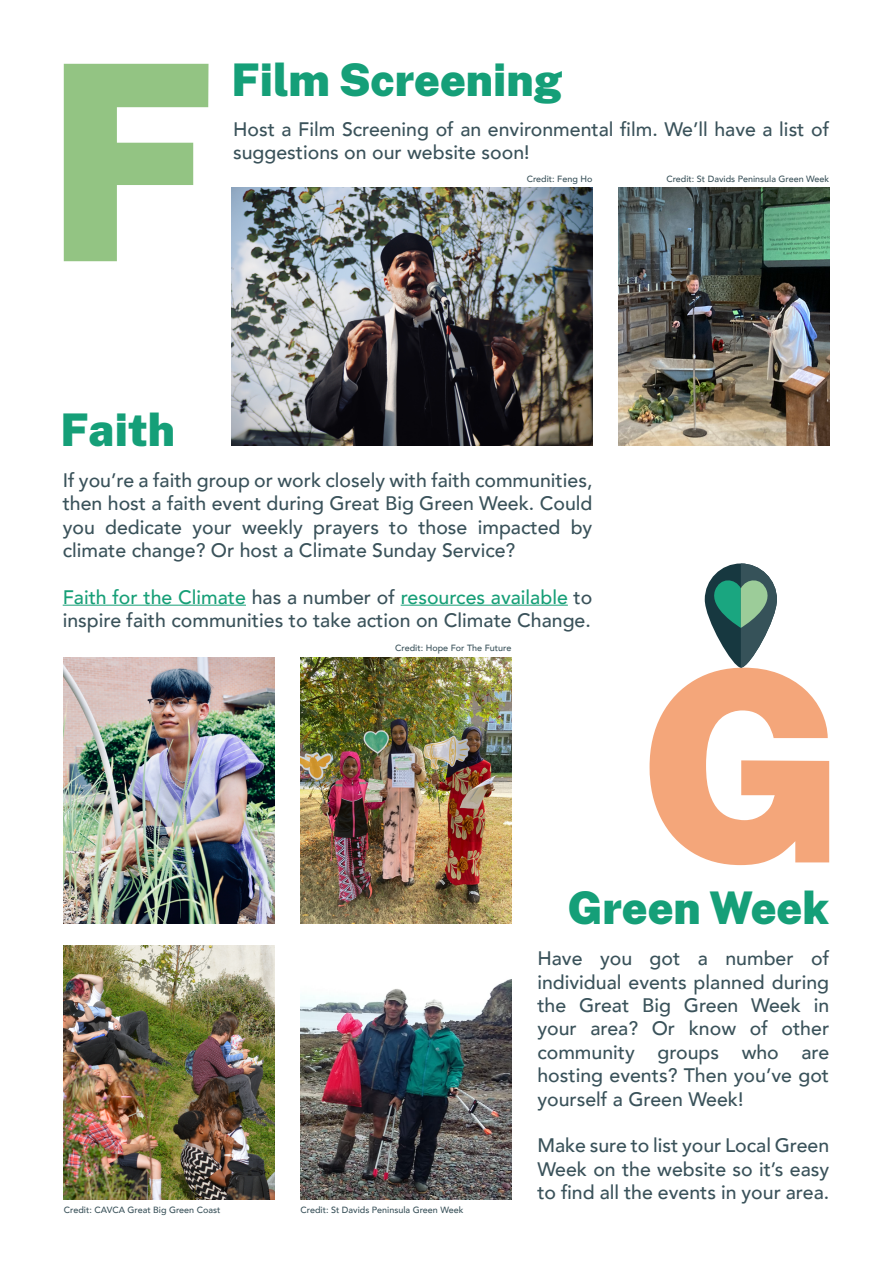
<style>
.page{position:relative;width:893px;height:1263px;background:#fff}
.page>*{position:absolute;margin:0;border:0;box-sizing:border-box;transform-origin:0 0}
.t1{font:900 45px "Public Sans";color:#159f78}
.t2{font:500 19.5px/23.4px "Avenir";color:#3a525a;text-align:justify}
.t3{font:500 9px "Avenir";color:#3a525a}
.s1{color:#179f77}
</style>
<div class="page">
<img style="left:64px;top:945px;width:211px;height:254px">
<svg style="left:64px;top:64px;width:144px;height:197px"></svg>
<hr style="left:63px;top:605px;width:183px;height:1px;background:#179f77">
<hr style="left:401px;top:605px;width:167px;height:1px;background:#179f77">
<svg style="left:650px;top:563px;width:179px;height:302px"></svg>
<img style="left:231px;top:187px;width:361px;height:259px">
<img style="left:618px;top:187px;width:211px;height:259px">
<img style="left:301px;top:979px;width:210px;height:220px">
<img style="left:64px;top:657px;width:211px;height:267px">
<img style="left:301px;top:657px;width:210px;height:267px">
<h1 class="t1" style="left:231px;top:47px;width:332px">Film Screening</h1>
<p class="t2" style="left:233px;top:117px;width:598px">Host a Film Screening of an environmental film. We’ll have a list of suggestions on our website soon!</p>
<p class="t3" style="left:527px;top:171px;width:67px">Credit: Feng Ho</p>
<p class="t3" style="left:666px;top:171px;width:164px">Credit: St Davids Peninsula Green Week</p>
<h1 class="t1" style="left:61px;top:397px;width:116px">Faith</h1>
<p class="t2" style="left:63px;top:467px;width:531px">If you’re a faith group or work closely with faith communities, then host a faith event during Great Big Green Week. Could you dedicate your weekly prayers to those impacted by climate change? Or host a Climate Sunday Service?</p>
<p class="t2" style="left:63px;top:584px;width:531px"><span class="s1">Faith for the Climate</span> has a number of <span class="s1">resources available</span> to inspire faith communities to take action on Climate Change.</p>
<p class="t3" style="left:395px;top:640px;width:118px">Credit: Hope For The Future</p>
<p class="t3" style="left:64px;top:1201px;width:158px">Credit: CAVCA Great Big Green Coast</p>
<p class="t3" style="left:301px;top:1201px;width:164px">Credit: St Davids Peninsula Green Week</p>
<h1 class="t1" style="left:567px;top:875px;width:263px">Green Week</h1>
<p class="t2" style="left:537px;top:946px;width:293px">Have you got a number of individual events planned during the Great Big Green Week in your area? Or know of other community groups who are hosting events? Then you’ve got yourself a Green Week!</p>
<p class="t2" style="left:537px;top:1133px;width:293px">Make sure to list your Local Green Week on the website so it’s easy to find all the events in your area.</p>
</div>
